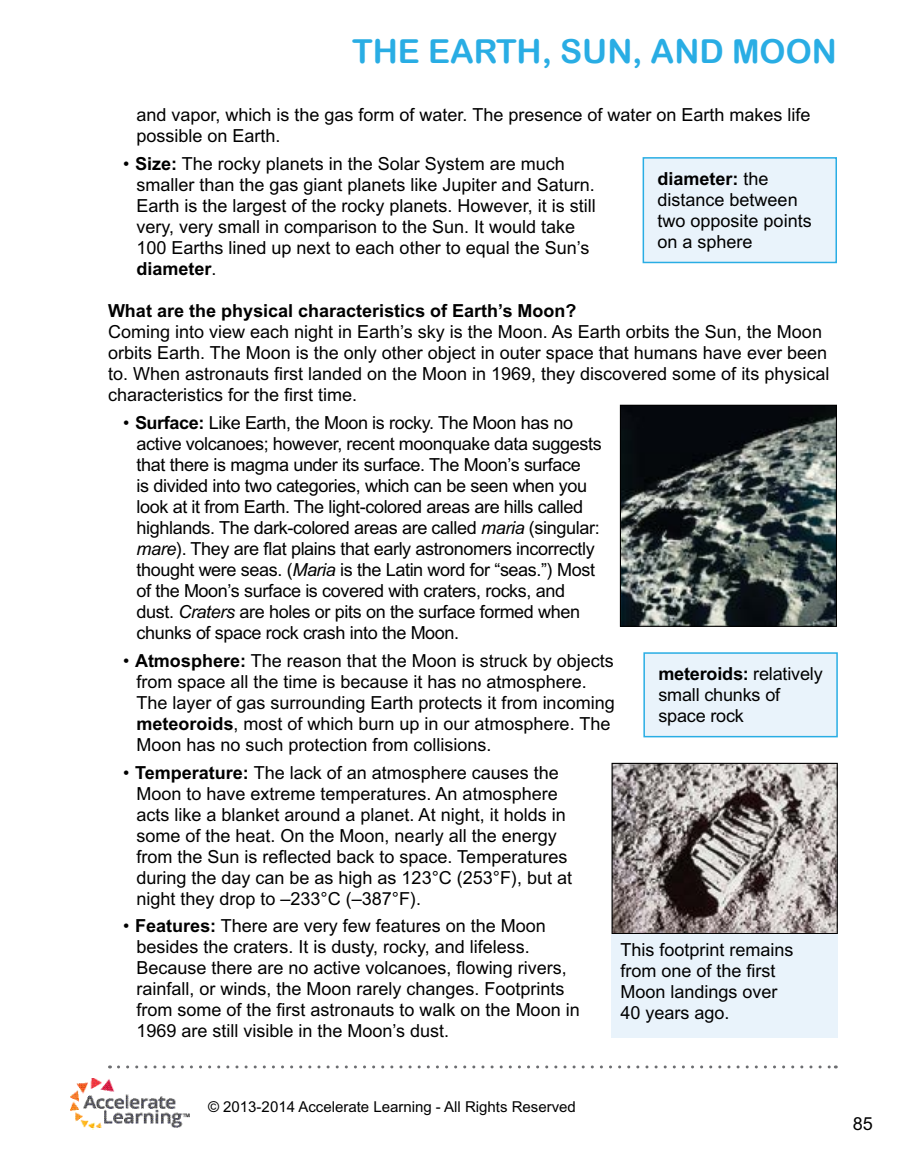
<style>
.page{position:relative;width:918px;height:1175px;background:#fff}
.page>*{position:absolute;margin:0;border:0;box-sizing:border-box;transform-origin:0 0}
.t1{font:33px "Arial Rounded MT Bold";color:#29ade4}
.t2{font:18px/21px "Arial MT Std";color:#000}
.t3{font:18px/21px "Arial MT Std";letter-spacing:-.02em;color:#000}
.t4{font:700 18px "Arial MT Std";color:#000}
.t5{font:15px "Arial MT Std";color:#000}
.s1{font-weight:700}
.s2{font-style:italic}
</style>
<div class="page">
<img style="left:70px;top:1078px;width:120px;height:51px">
<div style="left:643px;top:158px;width:193px;height:104px;background:#e9f3fb"></div>
<div style="left:643px;top:157px;width:194px;height:106px;border:2px solid #29ade4"></div>
<div style="left:644px;top:653px;width:193px;height:83px;background:#e9f3fb"></div>
<div style="left:643px;top:652px;width:195px;height:85px;border:2px solid #29ade4"></div>
<img style="left:622px;top:407px;width:213px;height:218px">
<div style="left:620px;top:405px;width:217px;height:222px;border:1px solid #000"></div>
<img style="left:614px;top:765px;width:222px;height:167px">
<div style="left:612px;top:763px;width:226px;height:171px;border:1px solid #000"></div>
<div style="left:612px;top:934px;width:226px;height:103px;background:#e9f3fb"></div>
<svg style="left:118px;top:1065px;width:718px;height:3px"></svg>
<h1 class="t1" style="left:352px;top:31px;width:486px">THE EARTH, SUN, AND MOON</h1>
<p class="t2" style="left:136px;top:104px;width:675px">and vapor, which is the gas form of water. The presence of water on Earth makes life possible on Earth.</p>
<p class="t2" style="left:136px;top:153px;width:461px;text-indent:-14px">• <span class="s1">Size:</span> The rocky planets in the Solar System are much smaller than the gas giant planets like Jupiter and Saturn.<br>Earth is the largest of the rocky planets. However, it is still very, very small in comparison to the Sun. It would take 100 Earths lined up next to each other to equal the Sun’s <span class="s1">diameter</span>.</p>
<p class="t4" style="left:108px;top:300px;width:470px">What are the physical characteristics of Earth’s Moon?</p>
<p class="t2" style="left:108px;top:321px;width:723px">Coming into view each night in Earth’s sky is the Moon. As Earth orbits the Sun, the Moon orbits Earth. The Moon is the only other object in outer space that humans have ever been to. When astronauts first landed on the Moon in 1969, they discovered some of its physical characteristics for the first time.</p>
<p class="t3" style="left:136px;top:412px;width:467px;text-indent:-14px">• <span class="s1">Surface:</span> Like Earth, the Moon is rocky. The Moon has no active volcanoes; however, recent moonquake data suggests that there is magma under its surface. The Moon’s surface<br>is divided into two categories, which can be seen when you look at it from Earth. The light-colored areas are hills called highlands. The dark-colored areas are called <span class="s2">maria</span> (singular: <span class="s2">mare</span>). They are flat plains that early astronomers incorrectly thought were seas. (<span class="s2">Maria</span> is the Latin word for “seas.”) Most of the Moon’s surface is covered with craters, rocks, and dust. <span class="s2">Craters</span> are holes or pits on the surface formed when chunks of space rock crash into the Moon.</p>
<p class="t2" style="left:136px;top:650px;width:480px;text-indent:-14px">• <span class="s1">Atmosphere:</span> The reason that the Moon is struck by objects from space all the time is because it has no atmosphere.<br>The layer of gas surrounding Earth protects it from incoming <span class="s1">meteoroids</span>, most of which burn up in our atmosphere. The Moon has no such protection from collisions.</p>
<p class="t2" style="left:136px;top:761px;width:437px;text-indent:-14px">• <span class="s1">Temperature:</span> The lack of an atmosphere causes the Moon to have extreme temperatures. An atmosphere acts like a blanket around a planet. At night, it holds in some of the heat. On the Moon, nearly all the energy from the Sun is reflected back to space. Temperatures during the day can be as high as 123°C (253°F), but at night they drop to –233°C (–387°F).</p>
<p class="t2" style="left:136px;top:915px;width:445px;text-indent:-14px">• <span class="s1">Features:</span> There are very few features on the Moon besides the craters. It is dusty, rocky, and lifeless.<br>Because there are no active volcanoes, flowing rivers, rainfall, or winds, the Moon rarely changes. Footprints from some of the first astronauts to walk on the Moon in 1969 are still visible in the Moon’s dust.</p>
<p class="t2" style="left:658px;top:168px;width:156px"><span class="s1">diameter:</span> the distance between two opposite points on a sphere</p>
<p class="t2" style="left:658px;top:663px;width:166px"><span class="s1">meteroids:</span> relatively small chunks of space rock</p>
<p class="t2" style="left:621px;top:939px;width:175px">This footprint remains from one of the first<br>Moon landings over<br>40 years ago.</p>
<p class="t5" style="left:208px;top:1098px;width:369px">© 2013-2014 Accelerate Learning - All Rights Reserved</p>
<p class="t2" style="left:853px;top:1113px;width:22px">85</p>
</div>
